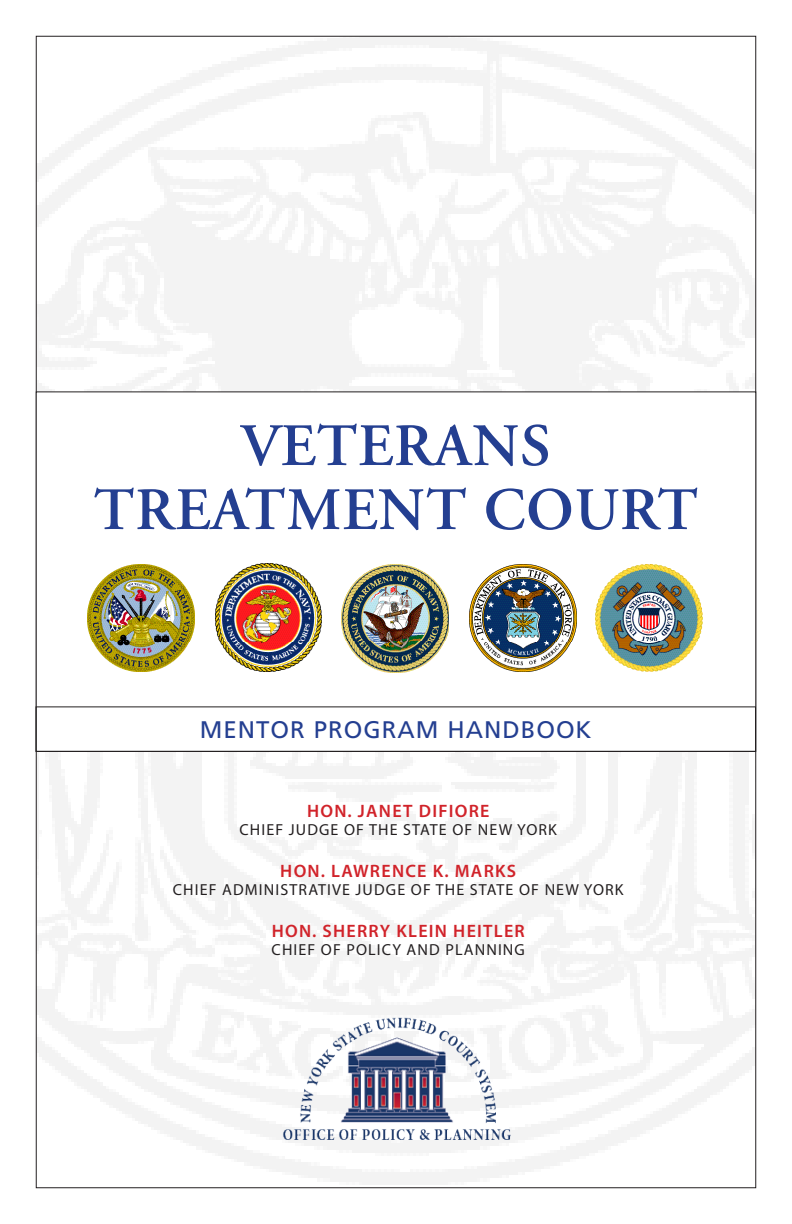
<style>
.page{position:relative;width:792px;height:1224px;background:#fff}
.page>*{position:absolute;margin:0;border:0;box-sizing:border-box;transform-origin:0 0}
.t1{font:600 60px "Adobe Garamond Pro";letter-spacing:.015em;color:#243f91}
.t2{font:24px "Frutiger LT Std";letter-spacing:.04em;color:#243f91}
.t3{font:600 18px "Myriad Pro";letter-spacing:.07em;color:#d1232a}
.t4{font:16px "Myriad Pro";letter-spacing:.07em;color:#231f20}
</style>
<div class="page">
<img style="left:596px;top:565px;width:107px;height:106px">
<img style="left:88px;top:565px;width:107px;height:107px">
<img style="left:215px;top:564px;width:106px;height:108px">
<img style="left:342px;top:564px;width:107px;height:108px">
<div style="left:36px;top:707px;width:720px;height:45px;border:1px solid #231f20"></div>
<img style="left:282px;top:1007px;width:230px;height:138px">
<img style="left:470px;top:565px;width:107px;height:107px">
<p class="t1" style="left:241px;top:411px;width:311px">VETERANS</p>
<p class="t1" style="left:93px;top:475px;width:606px">TREATMENT COURT</p>
<p class="t2" style="left:200px;top:716px;width:393px">MENTOR PROGRAM HANDBOOK</p>
<p class="t3" style="left:307px;top:800px;width:184px">HON. JANET DIFIORE</p>
<p class="t4" style="left:240px;top:820px;width:319px">CHIEF JUDGE OF THE STATE OF NEW YORK</p>
<p class="t3" style="left:280px;top:860px;width:237px">HON. LAWRENCE K. MARKS</p>
<p class="t4" style="left:173px;top:880px;width:452px">CHIEF ADMINISTRATIVE JUDGE OF THE STATE OF NEW YORK</p>
<p class="t3" style="left:272px;top:920px;width:255px">HON. SHERRY KLEIN HEITLER</p>
<p class="t4" style="left:272px;top:940px;width:255px">CHIEF OF POLICY AND PLANNING</p>
</div>
